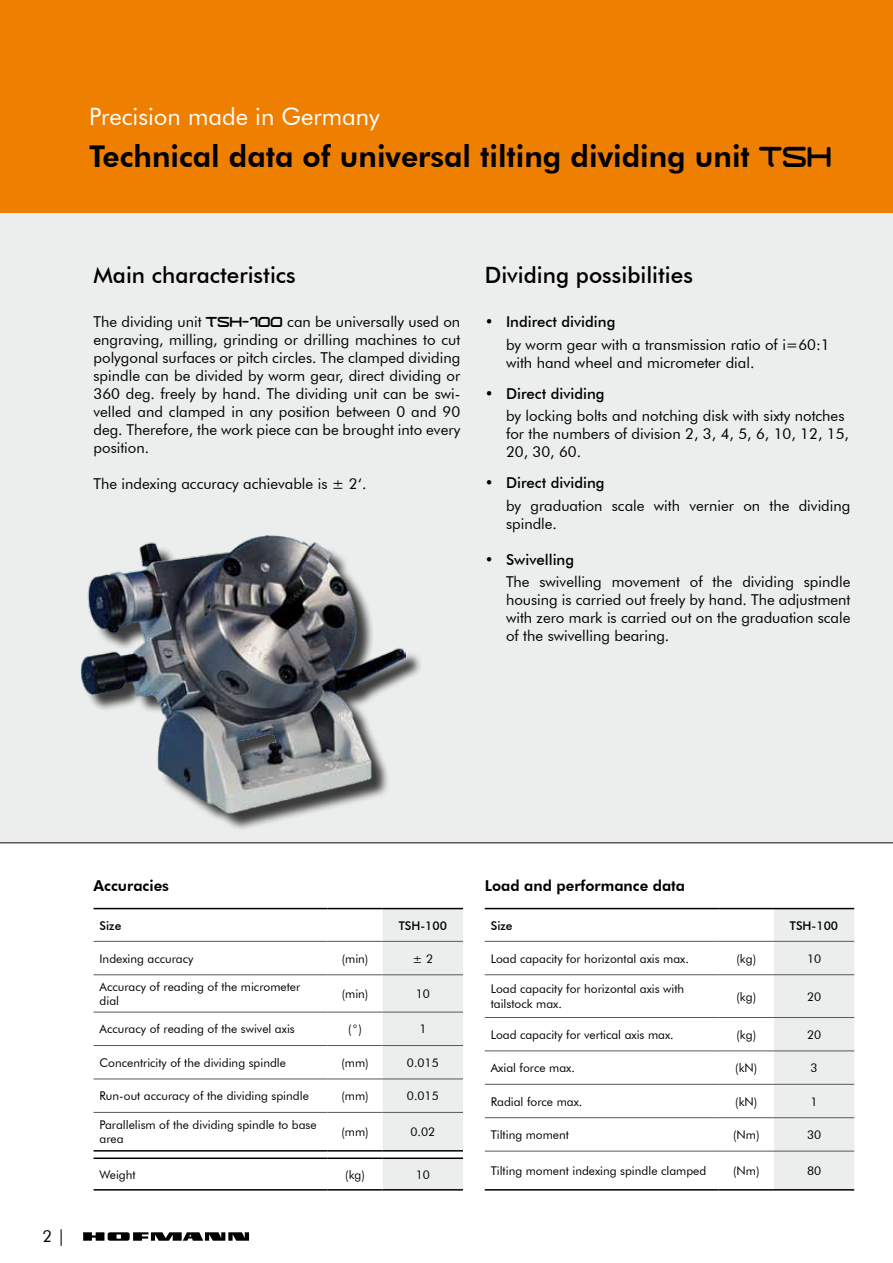
<style>
.page{position:relative;width:893px;height:1263px;background:#fff}
.page>*{position:absolute;margin:0;border:0;box-sizing:border-box;transform-origin:0 0}
.t1{font:800 30px "Futura BT";color:#000}
.t2{font:24px "Futura BT";color:#fff}
.t3{font:500 22.5px "Futura BT";color:#000}
.t4{font:16.5px "Futura BT";color:#000}
.t5{font:15px/18px "Futura BT";color:#000}
.t6{font:500 15px "Futura BT";color:#000}
.t7{font:800 15px "Futura BT";color:#000}
.t8{font:12px/14.4px "Futura BT";color:#000}
.t9{font:500 12px "Futura BT";color:#000}
.s1{font-family:"Buster";font-weight:400}
.s2{font-family:"Buster"}
</style>
<div class="page">
<hr style="left:892px;top:1139px;width:1px;height:51px;background:#000">
<div style="left:0;top:213px;width:893px;height:629px;background:#eceded"></div>
<div style="left:0;top:0;width:893px;height:213px;background:#ee7f00"></div>
<svg style="left:83px;top:1232px;width:166px;height:9px"></svg>
<svg style="left:94px;top:909px;width:369px;height:280px"></svg>
<div style="left:383px;top:1151px;width:80px;height:7px;background:#fff"></div>
<hr style="left:94px;top:908px;width:233px;height:1px;background:#000">
<hr style="left:327px;top:908px;width:56px;height:1px;background:#000">
<hr style="left:383px;top:908px;width:80px;height:1px;background:#000">
<hr style="left:94px;top:941px;width:233px;height:1px;background:#58585a">
<hr style="left:327px;top:941px;width:56px;height:1px;background:#58585a">
<hr style="left:383px;top:941px;width:80px;height:1px;background:#58585a">
<hr style="left:94px;top:974px;width:233px;height:1px;background:#58585a">
<hr style="left:327px;top:974px;width:56px;height:1px;background:#58585a">
<hr style="left:383px;top:974px;width:80px;height:1px;background:#58585a">
<hr style="left:94px;top:1012px;width:233px;height:1px;background:#58585a">
<hr style="left:327px;top:1012px;width:56px;height:1px;background:#58585a">
<hr style="left:383px;top:1012px;width:80px;height:1px;background:#58585a">
<hr style="left:94px;top:1045px;width:233px;height:1px;background:#58585a">
<hr style="left:327px;top:1045px;width:56px;height:1px;background:#58585a">
<hr style="left:383px;top:1045px;width:80px;height:1px;background:#58585a">
<hr style="left:94px;top:1078px;width:233px;height:1px;background:#58585a">
<hr style="left:327px;top:1078px;width:56px;height:1px;background:#58585a">
<hr style="left:383px;top:1078px;width:80px;height:1px;background:#58585a">
<hr style="left:94px;top:1112px;width:233px;height:1px;background:#58585a">
<hr style="left:327px;top:1112px;width:56px;height:1px;background:#58585a">
<hr style="left:383px;top:1112px;width:80px;height:1px;background:#58585a">
<hr style="left:94px;top:1150px;width:233px;height:1px;background:#000">
<hr style="left:327px;top:1150px;width:56px;height:1px;background:#000">
<hr style="left:383px;top:1150px;width:80px;height:1px;background:#000">
<hr style="left:94px;top:1157px;width:233px;height:2px;background:#000">
<hr style="left:327px;top:1157px;width:56px;height:2px;background:#000">
<hr style="left:383px;top:1157px;width:80px;height:2px;background:#000">
<hr style="left:94px;top:1189px;width:233px;height:1px;background:#000">
<hr style="left:327px;top:1189px;width:56px;height:1px;background:#000">
<hr style="left:383px;top:1189px;width:80px;height:1px;background:#000">
<div style="left:774px;top:909px;width:80px;height:280px;background:#eceded"></div>
<hr style="left:485px;top:908px;width:234px;height:1px;background:#000">
<hr style="left:719px;top:908px;width:55px;height:1px;background:#000">
<hr style="left:774px;top:908px;width:80px;height:1px;background:#000">
<hr style="left:485px;top:941px;width:234px;height:1px;background:#58585a">
<hr style="left:719px;top:941px;width:55px;height:1px;background:#58585a">
<hr style="left:774px;top:941px;width:80px;height:1px;background:#58585a">
<hr style="left:485px;top:974px;width:234px;height:1px;background:#58585a">
<hr style="left:719px;top:974px;width:55px;height:1px;background:#58585a">
<hr style="left:774px;top:974px;width:80px;height:1px;background:#58585a">
<hr style="left:485px;top:1017px;width:234px;height:1px;background:#58585a">
<hr style="left:719px;top:1017px;width:55px;height:1px;background:#58585a">
<hr style="left:774px;top:1017px;width:80px;height:1px;background:#58585a">
<hr style="left:485px;top:1050px;width:234px;height:1px;background:#58585a">
<hr style="left:719px;top:1050px;width:55px;height:1px;background:#58585a">
<hr style="left:774px;top:1050px;width:80px;height:1px;background:#58585a">
<hr style="left:485px;top:1084px;width:234px;height:1px;background:#58585a">
<hr style="left:719px;top:1084px;width:55px;height:1px;background:#58585a">
<hr style="left:774px;top:1084px;width:80px;height:1px;background:#58585a">
<hr style="left:485px;top:1117px;width:234px;height:1px;background:#58585a">
<hr style="left:719px;top:1117px;width:55px;height:1px;background:#58585a">
<hr style="left:774px;top:1117px;width:80px;height:1px;background:#58585a">
<hr style="left:485px;top:1151px;width:234px;height:1px;background:#58585a">
<hr style="left:719px;top:1151px;width:55px;height:1px;background:#58585a">
<hr style="left:774px;top:1151px;width:80px;height:1px;background:#58585a">
<hr style="left:485px;top:1189px;width:234px;height:1px;background:#000">
<hr style="left:719px;top:1189px;width:55px;height:1px;background:#000">
<hr style="left:774px;top:1189px;width:80px;height:1px;background:#000">
<hr style="left:0;top:842px;width:893px;height:1px;background:#58585a">
<div style="left:84px;top:538px;width:339px;height:294px;background:#000;opacity:.75"></div>
<img style="left:81px;top:535px;width:324px;height:279px">
<h2 class="t2" style="left:89px;top:101px;width:292px">Precision made in Germany</h2>
<h1 class="t1" style="left:89px;top:138px;width:745px">Technical data of universal tilting dividing unit <span class="s1">TSH</span></h1>
<h3 class="t3" style="left:94px;top:261px;width:204px">Main characteristics</h3>
<p class="t5" style="left:94px;top:313px;width:368px;text-align:justify">The dividing unit <span class="s2">TSH-100</span> can be universally used on engraving, milling, grinding or drilling machines to cut polygonal surfaces or pitch circles. The clamped dividing spindle can be divided by worm gear, direct dividing or 360 deg. freely by hand. The dividing unit can be swi&shy;velled and clamped in any position between 0 and 90 deg. Therefore, the work piece can be brought into every position.</p>
<p class="t5" style="left:94px;top:475px;width:274px">The indexing accuracy achievable is ± 2‘.</p>
<h3 class="t3" style="left:485px;top:261px;width:210px">Dividing possibilities</h3>
<p class="t6" style="left:485px;top:313px;width:132px">• Indirect dividing</p>
<p class="t5" style="left:506px;top:335px;width:325px">by worm gear with a transmission ratio of i=60:1 with hand wheel and micrometer dial.</p>
<p class="t6" style="left:485px;top:384px;width:121px">• Direct dividing</p>
<p class="t5" style="left:506px;top:407px;width:344px">by locking bolts and notching disk with sixty notches for the numbers of division 2, 3, 4, 5, 6, 10, 12, 15,<br>20, 30, 60.</p>
<p class="t6" style="left:485px;top:474px;width:121px">• Direct dividing</p>
<p class="t5" style="left:506px;top:496px;width:346px">by graduation scale with vernier on the dividing spindle.</p>
<p class="t6" style="left:485px;top:550px;width:91px">• Swivelling</p>
<p class="t5" style="left:506px;top:572px;width:346px;text-align:justify">The swivelling movement of the dividing spindle housing is carried out freely by hand. The adjustment with zero mark is carried out on the graduation scale of the swivelling bearing.</p>
<p class="t4" style="left:43px;top:1225px;width:24px">2 |</p>
<p class="t7" style="left:94px;top:876px;width:77px">Accuracies</p>
<p class="t9" style="left:100px;top:918px;width:23px">Size</p>
<p class="t9" style="left:399px;top:918px;width:50px">TSH-100</p>
<p class="t8" style="left:100px;top:951px;width:95px">Indexing accuracy</p>
<p class="t8" style="left:342px;top:951px;width:28px">(min)</p>
<p class="t8" style="left:413px;top:951px;width:22px">± 2</p>
<p class="t8" style="left:100px;top:979px;width:202px">Accuracy of reading of the micrometer dial</p>
<p class="t8" style="left:342px;top:986px;width:28px">(min)</p>
<p class="t8" style="left:416px;top:986px;width:16px">10</p>
<p class="t8" style="left:100px;top:1022px;width:197px">Accuracy of reading of the swivel axis</p>
<p class="t8" style="left:348px;top:1022px;width:15px">(°)</p>
<p class="t8" style="left:419px;top:1022px;width:9px">1</p>
<p class="t8" style="left:100px;top:1055px;width:188px">Concentricity of the dividing spindle</p>
<p class="t8" style="left:341px;top:1055px;width:29px">(mm)</p>
<p class="t8" style="left:407px;top:1055px;width:33px">0.015</p>
<p class="t8" style="left:100px;top:1089px;width:211px">Run-out accuracy of the dividing spindle</p>
<p class="t8" style="left:341px;top:1089px;width:29px">(mm)</p>
<p class="t8" style="left:407px;top:1089px;width:33px">0.015</p>
<p class="t8" style="left:100px;top:1117px;width:218px">Parallelism of the dividing spindle to base area</p>
<p class="t8" style="left:341px;top:1124px;width:29px">(mm)</p>
<p class="t8" style="left:410px;top:1124px;width:26px">0.02</p>
<p class="t8" style="left:100px;top:1167px;width:38px">Weight</p>
<p class="t8" style="left:345px;top:1167px;width:21px">(kg)</p>
<p class="t8" style="left:416px;top:1167px;width:16px">10</p>
<p class="t7" style="left:485px;top:876px;width:202px">Load and performance data</p>
<p class="t9" style="left:491px;top:918px;width:23px">Size</p>
<p class="t9" style="left:790px;top:918px;width:50px">TSH-100</p>
<p class="t8" style="left:491px;top:951px;width:200px">Load capacity for horizontal axis max.</p>
<p class="t8" style="left:736px;top:951px;width:21px">(kg)</p>
<p class="t8" style="left:807px;top:951px;width:16px">10</p>
<p class="t8" style="left:491px;top:982px;width:195px">Load capacity for horizontal axis with tailstock max.</p>
<p class="t8" style="left:736px;top:989px;width:21px">(kg)</p>
<p class="t8" style="left:807px;top:989px;width:16px">20</p>
<p class="t8" style="left:491px;top:1027px;width:185px">Load capacity for vertical axis max.</p>
<p class="t8" style="left:736px;top:1027px;width:21px">(kg)</p>
<p class="t8" style="left:807px;top:1027px;width:16px">20</p>
<p class="t8" style="left:491px;top:1060px;width:86px">Axial force max.</p>
<p class="t8" style="left:735px;top:1060px;width:24px">(kN)</p>
<p class="t8" style="left:810px;top:1060px;width:9px">3</p>
<p class="t8" style="left:491px;top:1094px;width:93px">Radial force max.</p>
<p class="t8" style="left:735px;top:1094px;width:24px">(kN)</p>
<p class="t8" style="left:810px;top:1094px;width:9px">1</p>
<p class="t8" style="left:491px;top:1127px;width:80px">Tilting moment</p>
<p class="t8" style="left:733px;top:1127px;width:28px">(Nm)</p>
<p class="t8" style="left:807px;top:1127px;width:16px">30</p>
<p class="t8" style="left:491px;top:1163px;width:217px">Tilting moment indexing spindle clamped</p>
<p class="t8" style="left:733px;top:1163px;width:28px">(Nm)</p>
<p class="t8" style="left:807px;top:1163px;width:16px">80</p>
</div>
